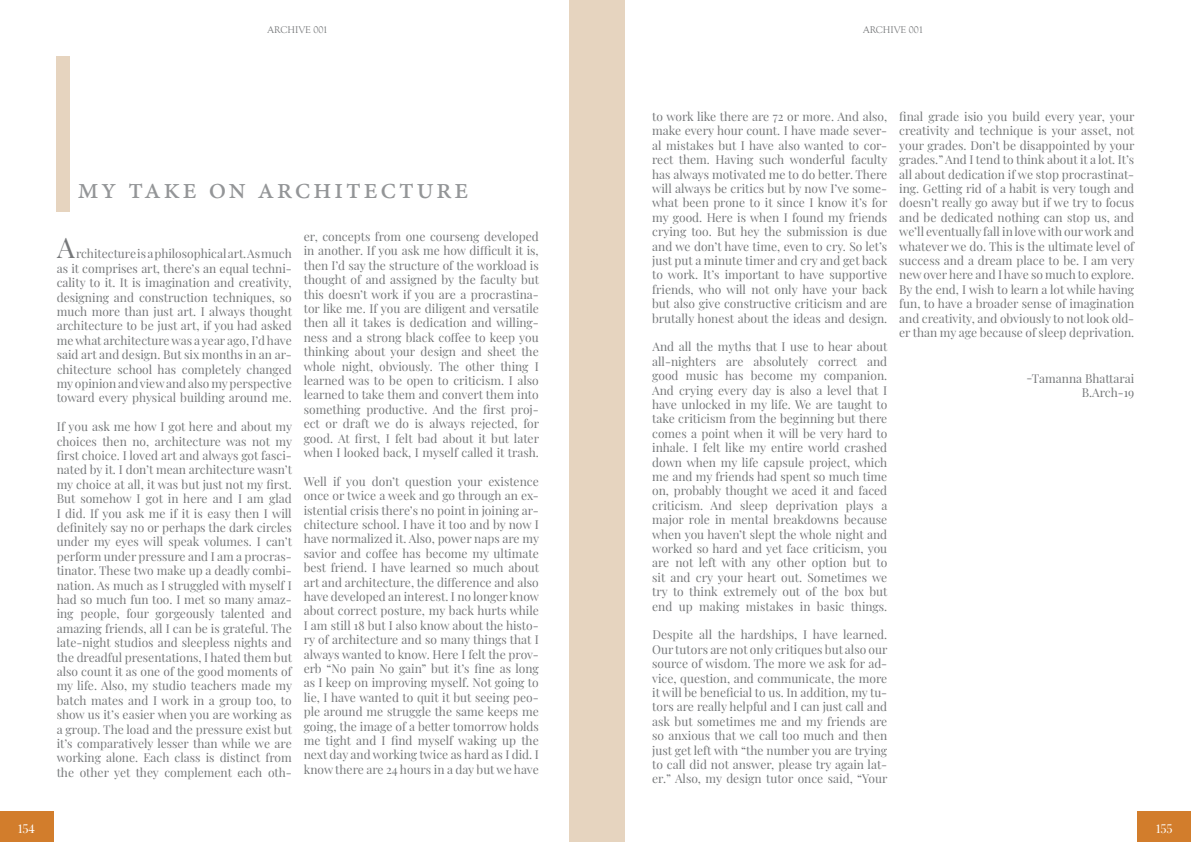
<style>
.page{position:relative;width:1191px;height:842px;background:#fff}
.page>*{position:absolute;margin:0;border:0;box-sizing:border-box;transform-origin:0 0}
.t1{font:30px "Minion Pro";letter-spacing:.08em;color:#939597}
.t2{font:28px "Playfair Display";color:#76787a}
.t3{font:12px/14.4px "Playfair Display";color:#76787a;text-align:justify}
.t4{font:12px "Playfair Display";color:#fff}
.t5{font:10px "Goudy Old Style T";color:#76787a}
</style>
<div class="page">
<div style="left:1138px;top:812px;width:53px;height:30px;background:#d27d2c"></div>
<div style="left:0;top:812px;width:53px;height:30px;background:#d27d2c"></div>
<div style="left:57px;top:57px;width:13px;height:155px;background:#e6d4bf"></div>
<div style="left:568px;top:0;width:56px;height:842px;background:#e6d4bf"></div>
<p class="t5" style="left:267px;top:24px;width:62px">ARCHIVE 001</p>
<p class="t5" style="left:863px;top:24px;width:62px">ARCHIVE 001</p>
<h1 class="t1" style="left:78px;top:176px;width:392px">MY TAKE ON ARCHITECTURE</h1>
<h2 class="t2" style="left:57px;top:236px;width:19px">A</h2>
<p class="t3" style="left:57px;top:246px;width:237px;text-indent:19px">rchitecture is a philosophical art. As much as it comprises art, there’s an equal techni&shy;cality to it. It is imagination and creativity, designing and construction techniques, so much more than just art. I always thought architecture to be just art, if you had asked me what architecture was a year ago, I’d have said art and design. But six months in an ar&shy;chitecture school has completely changed my opinion and view and also my perspective toward every physical building around me.</p>
<p class="t3" style="left:57px;top:418px;width:237px">If you ask me how I got here and about my choices then no, architecture was not my first choice. I loved art and always got fasci&shy;nated by it. I don’t mean architecture wasn’t my choice at all, it was but just not my first.<br>But somehow I got in here and I am glad I did. If you ask me if it is easy then I will definitely say no or perhaps the dark circles under my eyes will speak volumes. I can’t perform under pressure and I am a procras&shy;tinator. These two make up a deadly combi&shy;nation. As much as I struggled with myself I had so much fun too. I met so many amaz&shy;ing people, four gorgeously talented and amazing friends, all I can be is grateful. The late-night studios and sleepless nights and the dreadful presentations, I hated them but also count it as one of the good moments of my life. Also, my studio teachers made my batch mates and I work in a group too, to show us it’s easier when you are working as a group. The load and the pressure exist but it’s comparatively lesser than while we are working alone. Each class is distinct from the other yet they complement each oth-</p>
<p class="t3" style="left:304px;top:228px;width:237px">er, concepts from one courseng developed in another. If you ask me how difficult it is, then I’d say the structure of the workload is thought of and assigned by the faculty but this doesn’t work if you are a procrastina&shy;tor like me. If you are diligent and versatile then all it takes is dedication and willing&shy;ness and a strong black coffee to keep you thinking about your design and sheet the whole night, obviously. The other thing I learned was to be open to criticism. I also learned to take them and convert them into something productive. And the first proj&shy;ect or draft we do is always rejected, for good. At first, I felt bad about it but later when I looked back, I myself called it trash.</p>
<p class="t3" style="left:304px;top:473px;width:237px">Well if you don’t question your existence once or twice a week and go through an ex&shy;istential crisis there’s no point in joining ar&shy;chitecture school. I have it too and by now I have normalized it. Also, power naps are my savior and coffee has become my ultimate best friend. I have learned so much about art and architecture, the difference and also have developed an interest. I no longer know about correct posture, my back hurts while I am still 18 but I also know about the histo&shy;ry of architecture and so many things that I always wanted to know. Here I felt the prov&shy;erb “No pain No gain” but it’s fine as long as I keep on improving myself. Not going to lie, I have wanted to quit it but seeing peo&shy;ple around me struggle the same keeps me going, the image of a better tomorrow holds me tight and I find myself waking up the next day and working twice as hard as I did. I know there are 24 hours in a day but we have</p>
<p class="t3" style="left:652px;top:108px;width:237px">to work like there are 72 or more. And also, make every hour count. I have made sever&shy;al mistakes but I have also wanted to cor&shy;rect them. Having such wonderful faculty has always motivated me to do better. There will always be critics but by now I’ve some&shy;what been prone to it since I know it’s for my good. Here is when I found my friends crying too. But hey the submission is due and we don’t have time, even to cry. So let’s just put a minute timer and cry and get back to work. It’s important to have supportive friends, who will not only have your back but also give constructive criticism and are brutally honest about the ideas and design.</p>
<p class="t3" style="left:652px;top:341px;width:237px">And all the myths that I use to hear about all-nighters are absolutely correct and good music has become my companion.<br>And crying every day is also a level that I have unlocked in my life. We are taught to take criticism from the beginning but there comes a point when it will be very hard to inhale. I felt like my entire world crashed down when my life capsule project, which me and my friends had spent so much time on, probably thought we aced it and faced criticism. And sleep deprivation plays a major role in mental breakdowns because when you haven’t slept the whole night and worked so hard and yet face criticism, you are not left with any other option but to sit and cry your heart out. Sometimes we try to think extremely out of the box but end up making mistakes in basic things.</p>
<p class="t3" style="left:652px;top:629px;width:237px">Despite all the hardships, I have learned.<br>Our tutors are not only critiques but also our source of wisdom. The more we ask for ad&shy;vice, question, and communicate, the more it will be beneficial to us. In addition, my tu&shy;tors are really helpful and I can just call and ask but sometimes me and my friends are so anxious that we call too much and then just get left with “the number you are trying to call did not answer, please try again lat&shy;er.” Also, my design tutor once said, “Your</p>
<p class="t3" style="left:899px;top:108px;width:237px">final grade isio you build every year, your creativity and technique is your asset, not your grades. Don’t be disappointed by your grades.” And I tend to think about it a lot. It’s all about dedication if we stop procrastinat&shy;ing. Getting rid of a habit is very tough and doesn’t really go away but if we try to focus and be dedicated nothing can stop us, and we’ll eventually fall in love with our work and whatever we do. This is the ultimate level of success and a dream place to be. I am very new over here and I have so much to explore.<br>By the end, I wish to learn a lot while having fun, to have a broader sense of imagination and creativity, and obviously to not look old&shy;er than my age because of sleep deprivation.</p>
<p class="t3" style="left:1026px;top:370px;width:109px;text-align:right">-Tamanna Bhattarai<br>B.Arch-19</p>
<p class="t4" style="left:18px;top:819px;width:18px">154</p>
<p class="t4" style="left:1156px;top:819px;width:18px">155</p>
</div>
